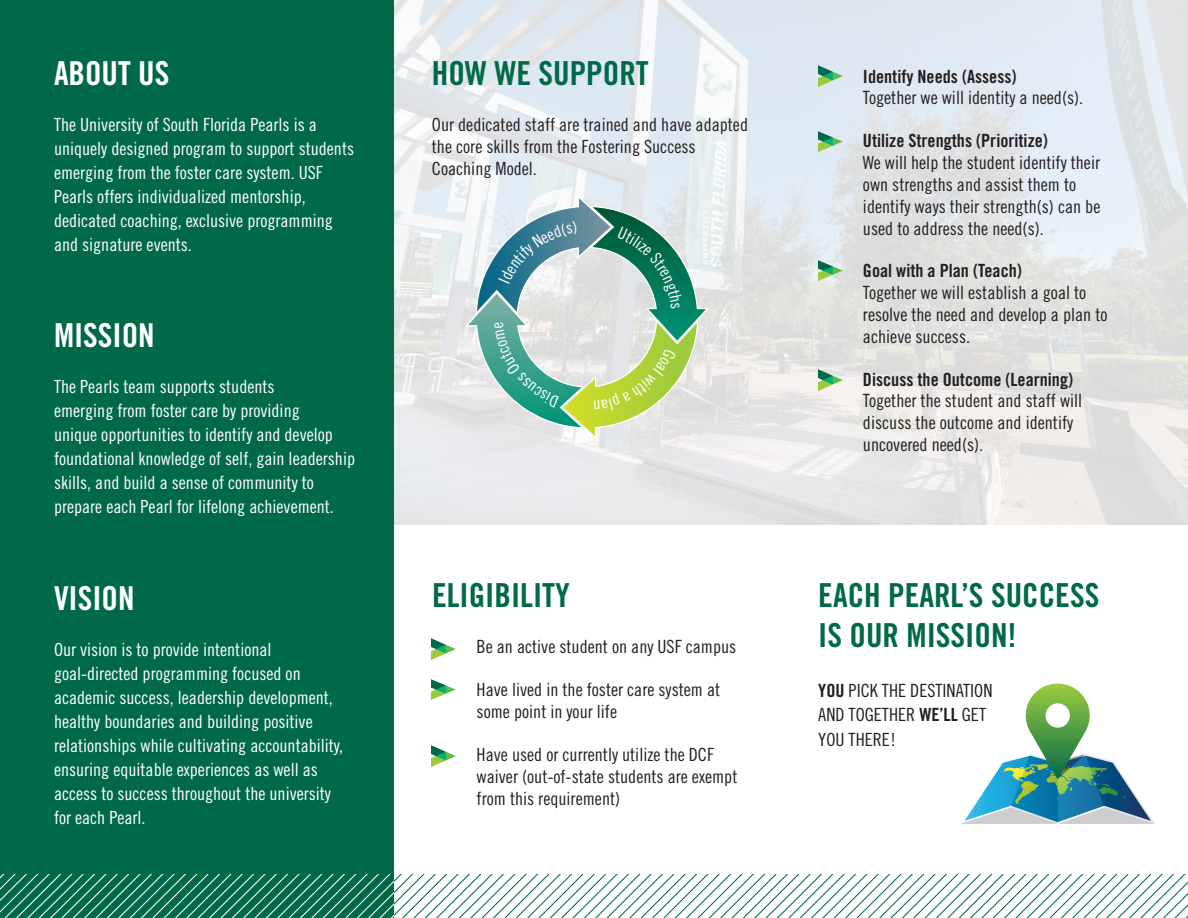
<style>
.page{position:relative;width:1188px;height:918px;background:#fff}
.page>*{position:absolute;margin:0;border:0;box-sizing:border-box;transform-origin:0 0}
.t1{font:33.15px/39.8px "Trade Gothic LT Std Bd Cn 20";color:#006949}
.t2{font:33px "Trade Gothic LT Std Bd Cn 20";color:#fff}
.t3{font:18.15px/21.9px "Trade Gothic LT Std Cn 18";color:#231f20}
.t4{font:18.15px/24px "Trade Gothic LT Std Cn 18";color:#fff}
.s1{font-family:"Trade Gothic LT Std Bd Cn 20"}
</style>
<div class="page">
<img style="left:393px;top:0;width:795px;height:525px">
<div style="left:0;top:0;width:393px;height:918px;background:#006949"></div>
<img style="left:818px;top:65px;width:24px;height:21px">
<img style="left:818px;top:131px;width:24px;height:21px">
<img style="left:818px;top:260px;width:24px;height:21px">
<img style="left:818px;top:369px;width:24px;height:21px">
<img style="left:432px;top:639px;width:24px;height:21px">
<img style="left:432px;top:679px;width:24px;height:21px">
<img style="left:432px;top:746px;width:24px;height:20px">
<svg style="left:961px;top:684px;width:194px;height:140px"></svg>
<svg style="left:393px;top:875px;width:279px;height:43px"></svg>
<svg style="left:672px;top:875px;width:516px;height:43px"></svg>
<svg style="left:0;top:875px;width:393px;height:43px"></svg>
<svg style="left:465px;top:195px;width:244px;height:244px;background:#aac9b8"></svg>
<p class="t2" style="left:54px;top:53px;width:117px">ABOUT US</p>
<p class="t4" style="left:54px;top:112px;width:302px">The University of South Florida Pearls is a uniquely designed program to support students emerging from the foster care system. USF Pearls offers individualized mentorship, dedicated coaching, exclusive programming and signature events.</p>
<p class="t2" style="left:54px;top:315px;width:102px">MISSION</p>
<p class="t4" style="left:54px;top:375px;width:303px">The Pearls team supports students<br>emerging from foster care by providing<br>unique opportunities to identify and develop foundational knowledge of self, gain leadership skills, and build a sense of community to prepare each Pearl for lifelong achievement.</p>
<p class="t2" style="left:54px;top:578px;width:82px">VISION</p>
<p class="t4" style="left:54px;top:637px;width:291px">Our vision is to provide intentional goal-directed programming focused on academic success, leadership development, healthy boundaries and building positive relationships while cultivating accountability, ensuring equitable experiences as well as access to success throughout the university for each Pearl.</p>
<p class="t1" style="left:432px;top:53px;width:218px">HOW WE SUPPORT</p>
<p class="t3" style="left:432px;top:114px;width:318px">Our dedicated staff are trained and have adapted the core skills from the Fostering Success<br>Coaching Model.</p>
<p class="t1" style="left:432px;top:575px;width:139px">ELIGIBILITY</p>
<p class="t3" style="left:477px;top:636px;width:261px">Be an active student on any USF campus</p>
<p class="t3" style="left:477px;top:679px;width:245px">Have lived in the foster care system at some point in your life</p>
<p class="t3" style="left:477px;top:743px;width:262px">Have used or currently utilize the DCF waiver (out-of-state students are exempt from this requirement)</p>
<p class="t3" style="left:863px;top:65px;width:222px"><span class="s1">Identify Needs (Assess)<br></span>Together we will identity a need(s).</p>
<p class="t3" style="left:863px;top:130px;width:239px"><span class="s1">Utilize Strengths (Prioritize)<br></span>We will help the student identify their own strengths and assist them to identify ways their strength(s) can be used to address the need(s).</p>
<p class="t3" style="left:863px;top:260px;width:246px"><span class="s1">Goal with a Plan (Teach)<br></span>Together we will establish a goal to resolve the need and develop a plan to achieve success.</p>
<p class="t3" style="left:863px;top:368px;width:221px"><span class="s1">Discuss the Outcome (Learning)<br></span>Together the student and staff will discuss the outcome and identify uncovered need(s).</p>
<p class="t1" style="left:818px;top:575px;width:283px">EACH PEARL’S SUCCESS<br>IS OUR MISSION!</p>
<p class="t3" style="left:818px;top:678px;width:176px;line-height:24.8px"><span class="s1">YOU</span> PICK THE DESTINATION<br>AND TOGETHER <span class="s1">WE’LL</span> GET<br>YOU THERE!</p>
</div>
